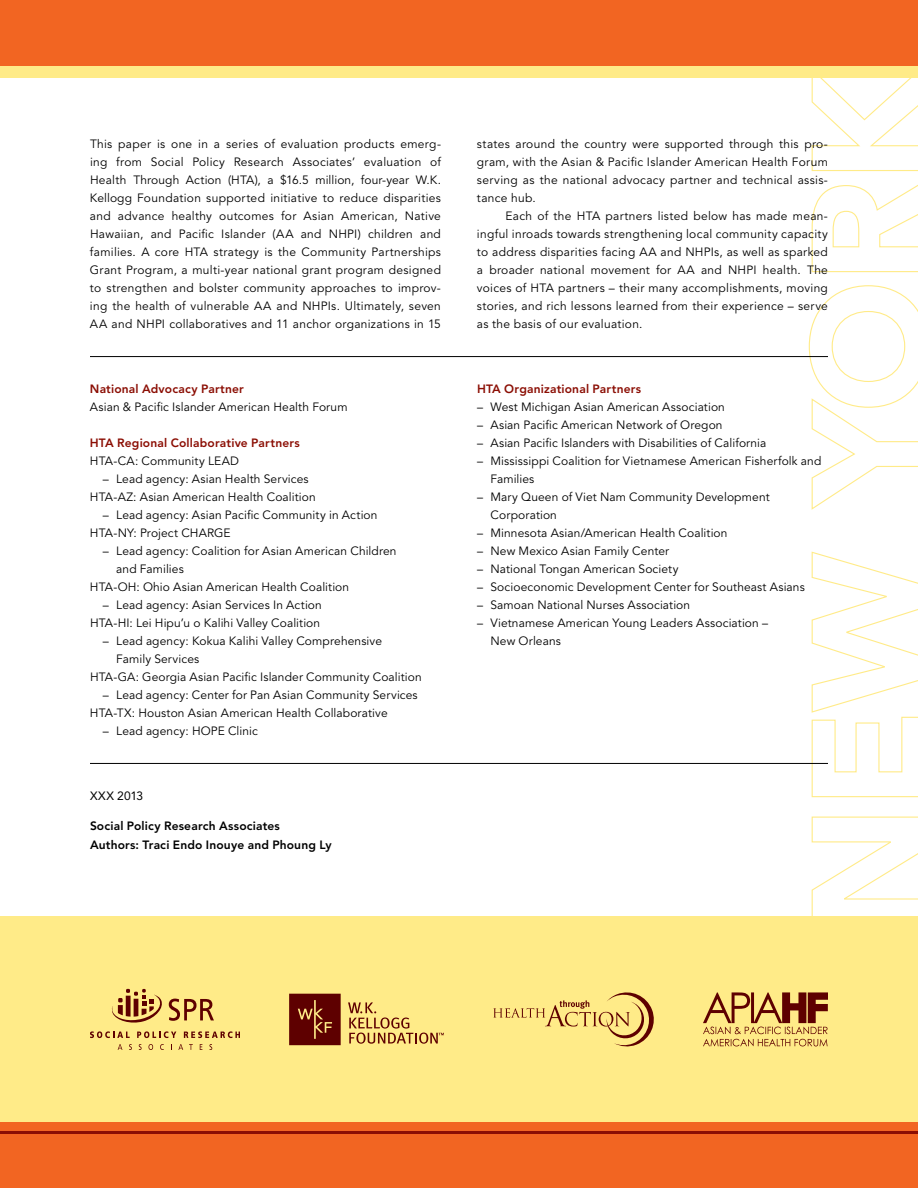
<style>
.page{position:relative;width:918px;height:1188px;background:#fff}
.page>*{position:absolute;margin:0;border:0;box-sizing:border-box;transform-origin:0 0}
.t1{font:12px/18px "Avenir";letter-spacing:.01em;color:#000}
.t2{font:800 12px "Avenir";letter-spacing:.015em;color:#8b0e04}
.t3{font:800 12px/19.5px "Avenir";letter-spacing:.015em;color:#000}
.t4{font:12px "Avenir";letter-spacing:.005em;color:#000}
</style>
<div class="page">
<svg style="left:811px;top:816px;width:107px;height:100px"></svg>
<svg style="left:811px;top:551px;width:107px;height:247px"></svg>
<svg style="left:808px;top:285px;width:110px;height:225px"></svg>
<svg style="left:811px;top:185px;width:107px;height:88px"></svg>
<svg style="left:811px;top:78px;width:107px;height:94px"></svg>
<div style="left:0;top:1122px;width:918px;height:66px;background:#f26522"></div>
<div style="left:0;top:0;width:918px;height:72px;background:#f26522"></div>
<div style="left:0;top:66px;width:918px;height:12px;background:#ffeb88"></div>
<hr style="left:0;top:1131px;width:918px;height:3px;background:#8b0e04">
<div style="left:0;top:916px;width:918px;height:206px;background:#ffeb88"></div>
<svg style="left:493px;top:992px;width:161px;height:54px"></svg>
<svg style="left:703px;top:992px;width:125px;height:54px"></svg>
<svg style="left:90px;top:1031px;width:40px;height:7px"></svg>
<svg style="left:137px;top:1031px;width:39px;height:7px"></svg>
<svg style="left:184px;top:1031px;width:56px;height:7px"></svg>
<svg style="left:118px;top:1044px;width:4px;height:6px"></svg>
<svg style="left:129px;top:1044px;width:3px;height:6px"></svg>
<svg style="left:139px;top:1044px;width:3px;height:6px"></svg>
<svg style="left:148px;top:1044px;width:5px;height:6px"></svg>
<svg style="left:160px;top:1044px;width:4px;height:6px"></svg>
<svg style="left:178px;top:1044px;width:5px;height:6px"></svg>
<svg style="left:189px;top:1044px;width:4px;height:6px"></svg>
<svg style="left:209px;top:1044px;width:3px;height:6px"></svg>
<svg style="left:112px;top:989px;width:102px;height:34px"></svg>
<svg style="left:289px;top:994px;width:52px;height:51px;background:#6c140b"></svg>
<svg style="left:348px;top:1002px;width:96px;height:42px"></svg>
<hr style="left:90px;top:763px;width:738px;height:1px;background:#000">
<hr style="left:90px;top:356px;width:738px;height:1px;background:#000">
<p class="t1" style="left:90px;top:135px;width:353px;text-align:justify">This paper is one in a series of evaluation products emerg&shy;ing from Social Policy Research Associates’ evaluation of H ealth Through Action (HTA), a $16.5 million, four-year W.K.<br>Kellogg Foundation supported initiative to reduce disparities and advance healthy outcomes for Asian American, Native Hawaiian, and Pacific Islander (AA</p>
<p class="t1" style="left:90px;top:225px;width:353px;text-align:justify;text-indent:211px">and NH PI) children and families. A core HTA strategy is the Community Partnerships Grant Program, a multi-year national grant program designed to strengthen and bolster community approaches to improv&shy;ing the health of vulnerable AA and NH PIs. Ultimately, seven AA and NH PI collaboratives and 11 anchor organizations in 15</p>
<p class="t2" style="left:90px;top:382px;width:155px">National Advocacy Partner</p>
<p class="t1" style="left:90px;top:398px;width:259px">Asian &amp; Pacific Islander American Health Forum</p>
<p class="t2" style="left:90px;top:436px;width:211px">HTA Regional Collaborative Partners</p>
<p class="t1" style="left:90px;top:452px;width:151px">HTA-CA: Community LEAD</p>
<p class="t1" style="left:90px;top:470px;width:227px;text-align:center">– Lead agency: Asian H ealth Services<br>HTA-AZ: Asian American H ealth Coalition</p>
<p class="t1" style="left:90px;top:506px;width:289px;text-indent:13px">– Lead agency: Asian Pacific Community in Action<br>HTA-NY: Project CHARGE</p>
<p class="t1" style="left:103px;top:542px;width:295px">– Lead agency: Coalition for Asian American Children</p>
<p class="t1" style="left:116px;top:560px;width:69px">and Families</p>
<p class="t1" style="left:90px;top:578px;width:261px">HTA-OH : Ohio Asian American H ealth Coalition</p>
<p class="t1" style="left:90px;top:596px;width:233px;text-align:right">– Lead agency: Asian Services In Action<br>HTA-H I: Lei H ipu’u o Kalihi Valley Coalition</p>
<p class="t1" style="left:103px;top:632px;width:281px">– Lead agency: Kokua Kalihi Valley Comprehensive</p>
<p class="t1" style="left:116px;top:650px;width:85px">Family Services</p>
<p class="t1" style="left:90px;top:668px;width:333px">HTA-GA: Georgia Asian Pacific Islander Community Coalition</p>
<p class="t1" style="left:90px;top:686px;width:329px;text-indent:13px">– Lead agency: Center for Pan Asian Community Services<br>HTA-TX: H ouston Asian American H ealth Collaborative</p>
<p class="t1" style="left:103px;top:722px;width:157px">– Lead agency: HOPE Clinic</p>
<p class="t4" style="left:90px;top:789px;width:55px">XXX 2013</p>
<p class="t3" style="left:90px;top:816px;width:243px">Social Policy Research Associates<br>Authors: Traci Endo Inouye and Phoung Ly</p>
<p class="t1" style="left:477px;top:135px;width:353px;text-align:justify">states around the country were supported through this pro&shy;gram, with the Asian &amp; Pacific Islander American Health Forum serving as the national advocacy partner and technical assis&shy;tance hub.</p>
<p class="t1" style="left:477px;top:207px;width:353px;text-align:justify;text-indent:28px">Each of the HTA partners listed below has made mean&shy;ingful inroads towards strengthening local community capacity to address disparities facing AA and NH PIs, as well as sparked a broader national movement for AA and NH PI health. The voices of HTA partners – their many accomplishments, moving stories, and rich lessons learned from their experience – serve as the basis of our evaluation.</p>
<p class="t2" style="left:477px;top:382px;width:166px">HTA Organizational Partners</p>
<p class="t1" style="left:477px;top:398px;width:249px">– West Michigan Asian American Association</p>
<p class="t1" style="left:477px;top:416px;width:247px">– Asian Pacific American Network of Oregon</p>
<p class="t1" style="left:477px;top:434px;width:291px">– Asian Pacific Islanders with Disabilities of California</p>
<p class="t1" style="left:491px;top:452px;width:332px;text-indent:-14px">– Mississippi Coalition for Vietnamese American Fisherfolk and<br>Families</p>
<p class="t1" style="left:491px;top:488px;width:281px;text-indent:-14px">– Mary Queen of Viet Nam Community Development<br>Corporation</p>
<p class="t1" style="left:477px;top:524px;width:252px">– Minnesota Asian/American H ealth Coalition</p>
<p class="t1" style="left:477px;top:542px;width:194px">– New Mexico Asian Family Center</p>
<p class="t1" style="left:477px;top:560px;width:203px">– National Tongan American Society</p>
<p class="t1" style="left:477px;top:578px;width:329px">– Socioeconomic Development Center for Southeast Asians</p>
<p class="t1" style="left:477px;top:596px;width:215px">– Samoan National Nurses Association</p>
<p class="t1" style="left:491px;top:614px;width:279px;text-indent:-14px">– Vietnamese American Young Leaders Association –<br>New Orleans</p>
</div>
